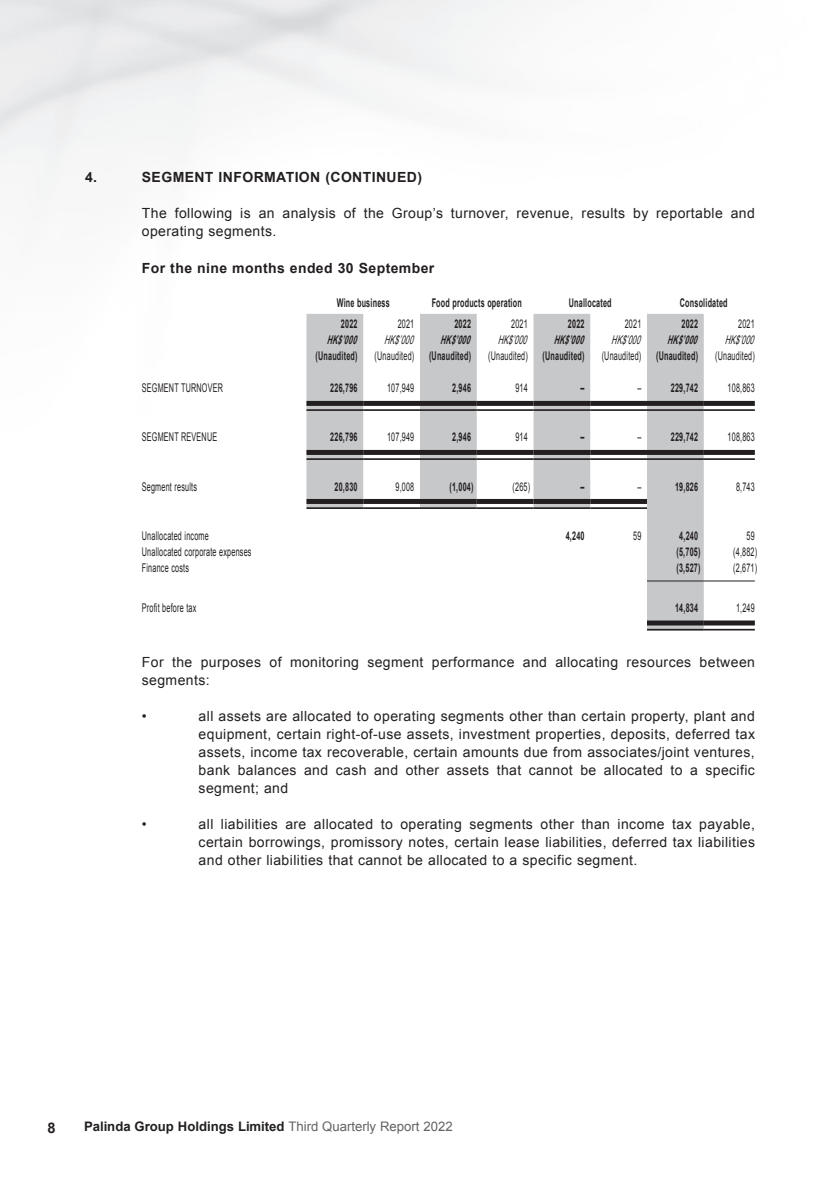
<style>
.page{position:relative;width:840px;height:1191px;background:#fff}
.page>*{position:absolute;margin:0;border:0;box-sizing:border-box;transform-origin:0 0}
.t1{font:700 14.6px "Arial";color:#231f20}
.Notes{font:14px/18px "Arial";letter-spacing:.03em;color:#231f20}
.Notes-2{font:700 14px "Arial";letter-spacing:.03em;color:#231f20}
.Notes_HD1{font:700 14px "Arial";letter-spacing:.03em;color:#231f20}
.t2{font:700 13.2px "Arial";color:#231f20}
.Notes-3{font:12px "Arial";letter-spacing:.03em;color:#231f20;scale:.6 1}
.Notes-4{font:700 12px "Arial";letter-spacing:.03em;color:#231f20;scale:.6 1}
.Notes-5{font:italic 700 12px "Arial";color:#231f20;scale:.6 1}
.Notes-6{font:italic 12px "Arial";color:#231f20;scale:.6 1}
.s1{font-weight:400;color:#636366}
</style>
<div class="page">
<img style="left:0;top:0;width:755px;height:571px">
<svg style="left:306px;top:314px;width:397px;height:315px"></svg>
<div style="left:306px;top:401px;width:57px;height:5px;background:#231f20"></div>
<hr style="left:306px;top:409px;width:57px;height:2px;background:#231f20">
<div style="left:363px;top:401px;width:57px;height:5px;background:#231f20"></div>
<hr style="left:363px;top:409px;width:57px;height:2px;background:#231f20">
<div style="left:420px;top:401px;width:56px;height:5px;background:#231f20"></div>
<hr style="left:420px;top:409px;width:56px;height:2px;background:#231f20">
<div style="left:476px;top:401px;width:57px;height:5px;background:#231f20"></div>
<hr style="left:476px;top:409px;width:57px;height:2px;background:#231f20">
<div style="left:533px;top:401px;width:57px;height:5px;background:#231f20"></div>
<hr style="left:533px;top:409px;width:57px;height:2px;background:#231f20">
<div style="left:590px;top:401px;width:56px;height:5px;background:#231f20"></div>
<hr style="left:590px;top:409px;width:56px;height:2px;background:#231f20">
<div style="left:646px;top:401px;width:57px;height:5px;background:#231f20"></div>
<hr style="left:646px;top:409px;width:57px;height:2px;background:#231f20">
<div style="left:703px;top:401px;width:51px;height:5px;background:#231f20"></div>
<hr style="left:703px;top:409px;width:51px;height:2px;background:#231f20">
<div style="left:306px;top:450px;width:57px;height:5px;background:#231f20"></div>
<hr style="left:306px;top:458px;width:57px;height:2px;background:#231f20">
<div style="left:363px;top:450px;width:57px;height:5px;background:#231f20"></div>
<hr style="left:363px;top:458px;width:57px;height:2px;background:#231f20">
<div style="left:420px;top:450px;width:56px;height:5px;background:#231f20"></div>
<hr style="left:420px;top:458px;width:56px;height:2px;background:#231f20">
<div style="left:476px;top:450px;width:57px;height:5px;background:#231f20"></div>
<hr style="left:476px;top:458px;width:57px;height:2px;background:#231f20">
<div style="left:533px;top:450px;width:57px;height:5px;background:#231f20"></div>
<hr style="left:533px;top:458px;width:57px;height:2px;background:#231f20">
<div style="left:590px;top:450px;width:56px;height:5px;background:#231f20"></div>
<hr style="left:590px;top:458px;width:56px;height:2px;background:#231f20">
<div style="left:646px;top:450px;width:57px;height:5px;background:#231f20"></div>
<hr style="left:646px;top:458px;width:57px;height:2px;background:#231f20">
<div style="left:703px;top:450px;width:51px;height:5px;background:#231f20"></div>
<hr style="left:703px;top:458px;width:51px;height:2px;background:#231f20">
<div style="left:306px;top:499px;width:57px;height:5px;background:#231f20"></div>
<hr style="left:306px;top:507px;width:57px;height:2px;background:#231f20">
<div style="left:363px;top:499px;width:57px;height:5px;background:#231f20"></div>
<hr style="left:363px;top:507px;width:57px;height:2px;background:#231f20">
<div style="left:420px;top:499px;width:56px;height:5px;background:#231f20"></div>
<hr style="left:420px;top:507px;width:56px;height:2px;background:#231f20">
<div style="left:476px;top:499px;width:57px;height:5px;background:#231f20"></div>
<hr style="left:476px;top:507px;width:57px;height:2px;background:#231f20">
<div style="left:533px;top:499px;width:57px;height:5px;background:#231f20"></div>
<hr style="left:533px;top:507px;width:57px;height:2px;background:#231f20">
<div style="left:590px;top:499px;width:56px;height:5px;background:#231f20"></div>
<hr style="left:590px;top:507px;width:56px;height:2px;background:#231f20">
<hr style="left:646px;top:580px;width:57px;height:1px;background:#231f20">
<hr style="left:703px;top:580px;width:51px;height:1px;background:#231f20">
<div style="left:646px;top:620px;width:57px;height:5px;background:#231f20"></div>
<hr style="left:646px;top:629px;width:57px;height:1px;background:#231f20">
<div style="left:703px;top:620px;width:51px;height:5px;background:#231f20"></div>
<hr style="left:703px;top:629px;width:51px;height:1px;background:#231f20">
<p class="Notes_HD1" style="left:85px;top:168px;width:14px">4.</p>
<p class="Notes_HD1" style="left:142px;top:168px;width:281px">SEGMENT INFORMATION (CONTINUED)</p>
<p class="Notes" style="left:142px;top:205px;width:614px">The following is an analysis of the Group’s turnover, revenue, results by reportable and operating segments.</p>
<p class="Notes-2" style="left:142px;top:258px;width:294px">For the nine months ended 30 September</p>
<p class="Notes-4" style="left:336px;top:295px;width:90px">Wine business</p>
<p class="Notes-4" style="left:431px;top:295px;width:152px">Food products operation</p>
<p class="Notes-4" style="left:568px;top:295px;width:73px">Unallocated</p>
<p class="Notes-4" style="left:679px;top:295px;width:81px">Consolidated</p>
<p class="Notes-4" style="left:341px;top:316px;width:29px">2022</p>
<p class="Notes-3" style="left:397px;top:316px;width:29px">2021</p>
<p class="Notes-4" style="left:454px;top:316px;width:29px">2022</p>
<p class="Notes-3" style="left:511px;top:316px;width:29px">2021</p>
<p class="Notes-4" style="left:567px;top:316px;width:29px">2022</p>
<p class="Notes-3" style="left:624px;top:316px;width:29px">2021</p>
<p class="Notes-4" style="left:681px;top:316px;width:29px">2022</p>
<p class="Notes-3" style="left:737px;top:316px;width:29px">2021</p>
<p class="Notes-5" style="left:326px;top:332px;width:58px">HK$’000</p>
<p class="Notes-6" style="left:384px;top:332px;width:57px">HK$’000</p>
<p class="Notes-5" style="left:440px;top:332px;width:58px">HK$’000</p>
<p class="Notes-6" style="left:497px;top:332px;width:57px">HK$’000</p>
<p class="Notes-5" style="left:553px;top:332px;width:58px">HK$’000</p>
<p class="Notes-6" style="left:611px;top:332px;width:57px">HK$’000</p>
<p class="Notes-5" style="left:666px;top:332px;width:58px">HK$’000</p>
<p class="Notes-6" style="left:724px;top:332px;width:57px">HK$’000</p>
<p class="Notes-4" style="left:315px;top:348px;width:72px">(Unaudited)</p>
<p class="Notes-3" style="left:374px;top:348px;width:68px">(Unaudited)</p>
<p class="Notes-4" style="left:429px;top:348px;width:72px">(Unaudited)</p>
<p class="Notes-3" style="left:488px;top:348px;width:68px">(Unaudited)</p>
<p class="Notes-4" style="left:542px;top:348px;width:72px">(Unaudited)</p>
<p class="Notes-3" style="left:601px;top:348px;width:68px">(Unaudited)</p>
<p class="Notes-4" style="left:655px;top:348px;width:72px">(Unaudited)</p>
<p class="Notes-3" style="left:714px;top:348px;width:68px">(Unaudited)</p>
<p class="Notes-3" style="left:142px;top:380px;width:136px">SEGMENT TURNOVER</p>
<p class="Notes-4" style="left:330px;top:380px;width:47px">226,796</p>
<p class="Notes-3" style="left:387px;top:380px;width:47px">107,949</p>
<p class="Notes-4" style="left:452px;top:380px;width:33px">2,946</p>
<p class="Notes-3" style="left:515px;top:380px;width:22px">914</p>
<p class="Notes-4" style="left:580px;top:380px;width:8px">–</p>
<p class="Notes-3" style="left:637px;top:380px;width:8px">–</p>
<p class="Notes-4" style="left:670px;top:380px;width:47px">229,742</p>
<p class="Notes-3" style="left:727px;top:380px;width:47px">108,863</p>
<p class="Notes-3" style="left:142px;top:429px;width:127px">SEGMENT REVENUE</p>
<p class="Notes-4" style="left:330px;top:429px;width:47px">226,796</p>
<p class="Notes-3" style="left:387px;top:429px;width:47px">107,949</p>
<p class="Notes-4" style="left:452px;top:429px;width:33px">2,946</p>
<p class="Notes-3" style="left:515px;top:429px;width:22px">914</p>
<p class="Notes-4" style="left:580px;top:429px;width:8px">–</p>
<p class="Notes-3" style="left:637px;top:429px;width:8px">–</p>
<p class="Notes-4" style="left:670px;top:429px;width:47px">229,742</p>
<p class="Notes-3" style="left:727px;top:429px;width:47px">108,863</p>
<p class="Notes-3" style="left:142px;top:478px;width:93px">Segment results</p>
<p class="Notes-4" style="left:334px;top:478px;width:40px">20,830</p>
<p class="Notes-3" style="left:395px;top:478px;width:33px">9,008</p>
<p class="Notes-4" style="left:449px;top:478px;width:42px">(1,004)</p>
<p class="Notes-3" style="left:512px;top:478px;width:31px">(265)</p>
<p class="Notes-4" style="left:580px;top:478px;width:8px">–</p>
<p class="Notes-3" style="left:637px;top:478px;width:8px">–</p>
<p class="Notes-4" style="left:674px;top:478px;width:40px">19,826</p>
<p class="Notes-3" style="left:735px;top:478px;width:33px">8,743</p>
<p class="Notes-3" style="left:142px;top:527px;width:113px">Unallocated income</p>
<p class="Notes-4" style="left:565px;top:527px;width:33px">4,240</p>
<p class="Notes-3" style="left:632px;top:527px;width:15px">59</p>
<p class="Notes-4" style="left:679px;top:527px;width:33px">4,240</p>
<p class="Notes-3" style="left:746px;top:527px;width:15px">59</p>
<p class="Notes-3" style="left:142px;top:543px;width:184px">Unallocated corporate expenses</p>
<p class="Notes-4" style="left:676px;top:543px;width:42px">(5,705)</p>
<p class="Notes-3" style="left:732px;top:543px;width:42px">(4,882)</p>
<p class="Notes-3" style="left:142px;top:559px;width:80px">Finance costs</p>
<p class="Notes-4" style="left:676px;top:559px;width:42px">(3,527)</p>
<p class="Notes-3" style="left:732px;top:559px;width:42px">(2,671)</p>
<p class="Notes-3" style="left:142px;top:600px;width:92px">Profit before tax</p>
<p class="Notes-4" style="left:674px;top:600px;width:40px">14,834</p>
<p class="Notes-3" style="left:735px;top:600px;width:33px">1,249</p>
<p class="Notes" style="left:142px;top:653px;width:614px">For the purposes of monitoring segment performance and allocating resources between segments:</p>
<p class="Notes" style="left:142px;top:707px;width:6px">•</p>
<p class="Notes" style="left:198px;top:707px;width:557px;text-align:justify">all assets are allocated to operating segments other than certain property, plant and equipment, certain right-of-use assets, investment properties, deposits, deferred tax assets, income tax recoverable, certain amounts due from associates/joint ventures, bank balances and cash and other assets that cannot be allocated to a specific segment; and</p>
<p class="Notes" style="left:142px;top:815px;width:6px">•</p>
<p class="Notes" style="left:198px;top:815px;width:557px;text-align:justify">all liabilities are allocated to operating segments other than income tax payable, certain borrowings, promissory notes, certain lease liabilities, deferred tax liabilities and other liabilities that cannot be allocated to a specific segment.</p>
<p class="t1" style="left:47px;top:1117px;width:10px">8</p>
<p class="t2" style="left:84px;top:1118px;width:370px">Palinda Group Holdings Limited <span class="s1">Third Quarterly Report 2022</span></p>
</div>
